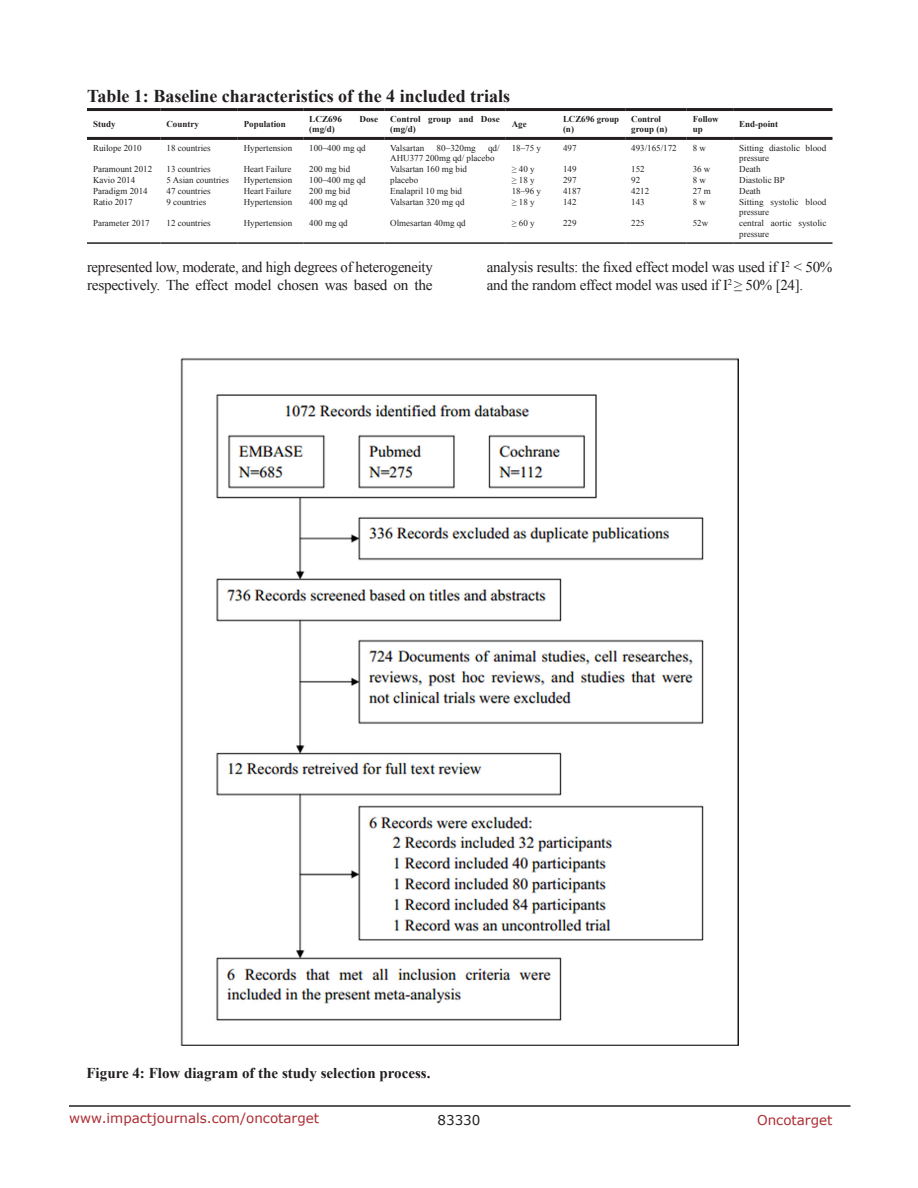
<style>
.page{position:relative;width:918px;height:1188px;background:#fff}
.page>*{position:absolute;margin:0;border:0;box-sizing:border-box;transform-origin:0 0}
.TableHeading{font:700 18px "Times New Roman";color:#231f20}
.BodyText{font:15px/18px "Times New Roman";letter-spacing:-.02em;color:#231f20}
.FigureText{font:700 15px "Times New Roman";color:#231f20}
.t1{font:13.5px "Verdana";color:#ac2b31}
.t2{font:13.5px "Verdana";color:#231f20}
.TableText{font:9px/10.8px "Times New Roman";color:#231f20}
.TableText-2{font:700 9px/10.8px "Times New Roman";color:#231f20}
</style>
<div class="page">
<hr style="left:69px;top:1105px;width:781px;height:2px;background:#231f20">
<img style="left:180px;top:358px;width:558px;height:687px">
<hr style="left:87px;top:108px;width:73px;height:3px;background:#231f20">
<hr style="left:160px;top:108px;width:78px;height:3px;background:#231f20">
<hr style="left:238px;top:108px;width:65px;height:3px;background:#231f20">
<hr style="left:303px;top:108px;width:81px;height:3px;background:#231f20">
<hr style="left:384px;top:108px;width:122px;height:3px;background:#231f20">
<hr style="left:506px;top:108px;width:51px;height:3px;background:#231f20">
<hr style="left:557px;top:108px;width:68px;height:3px;background:#231f20">
<hr style="left:625px;top:108px;width:62px;height:3px;background:#231f20">
<hr style="left:687px;top:108px;width:46px;height:3px;background:#231f20">
<hr style="left:733px;top:108px;width:100px;height:3px;background:#231f20">
<hr style="left:87px;top:137px;width:73px;height:3px;background:#231f20">
<hr style="left:160px;top:137px;width:78px;height:3px;background:#231f20">
<hr style="left:238px;top:137px;width:65px;height:3px;background:#231f20">
<hr style="left:303px;top:137px;width:81px;height:3px;background:#231f20">
<hr style="left:384px;top:137px;width:122px;height:3px;background:#231f20">
<hr style="left:506px;top:137px;width:51px;height:3px;background:#231f20">
<hr style="left:557px;top:137px;width:68px;height:3px;background:#231f20">
<hr style="left:625px;top:137px;width:62px;height:3px;background:#231f20">
<hr style="left:687px;top:137px;width:46px;height:3px;background:#231f20">
<hr style="left:733px;top:137px;width:100px;height:3px;background:#231f20">
<hr style="left:87px;top:242px;width:73px;height:2px;background:#231f20">
<hr style="left:160px;top:242px;width:78px;height:2px;background:#231f20">
<hr style="left:238px;top:242px;width:65px;height:2px;background:#231f20">
<hr style="left:303px;top:242px;width:81px;height:2px;background:#231f20">
<hr style="left:384px;top:242px;width:122px;height:2px;background:#231f20">
<hr style="left:506px;top:242px;width:51px;height:2px;background:#231f20">
<hr style="left:557px;top:242px;width:68px;height:2px;background:#231f20">
<hr style="left:625px;top:242px;width:62px;height:2px;background:#231f20">
<hr style="left:687px;top:242px;width:46px;height:2px;background:#231f20">
<hr style="left:733px;top:242px;width:100px;height:2px;background:#231f20">
<p class="TableHeading" style="left:87px;top:84px;width:425px">Table 1: Baseline characteristics of the 4 included trials</p>
<p class="TableText-2" style="left:93px;top:118px;width:24px">Study</p>
<p class="TableText-2" style="left:166px;top:118px;width:34px">Country</p>
<p class="TableText-2" style="left:244px;top:118px;width:44px">Population</p>
<p class="TableText-2" style="left:309px;top:113px;width:34px">LCZ696</p>
<p class="TableText-2" style="left:359px;top:113px;width:20px">Dose</p>
<p class="TableText-2" style="left:309px;top:124px;width:27px">(mg/d)</p>
<p class="TableText-2" style="left:390px;top:113px;width:111px">Control group and Dose (mg/d)</p>
<p class="TableText-2" style="left:512px;top:118px;width:16px">Age</p>
<p class="TableText-2" style="left:563px;top:113px;width:58px">LCZ696 group (n)</p>
<p class="TableText-2" style="left:631px;top:113px;width:38px">Control group (n)</p>
<p class="TableText-2" style="left:693px;top:113px;width:28px">Follow up</p>
<p class="TableText-2" style="left:739px;top:118px;width:41px">End-point</p>
<p class="TableText" style="left:93px;top:142px;width:50px">Ruilope 2010</p>
<p class="TableText" style="left:93px;top:164px;width:61px">Paramount 2012</p>
<p class="TableText" style="left:93px;top:175px;width:44px">Kavio 2014</p>
<p class="TableText" style="left:93px;top:185px;width:56px">Paradigm 2014</p>
<p class="TableText" style="left:93px;top:196px;width:41px">Ratio 2017</p>
<p class="TableText" style="left:93px;top:218px;width:58px">Parameter 2017</p>
<p class="TableText" style="left:166px;top:142px;width:46px">18 countries</p>
<p class="TableText" style="left:166px;top:164px;width:46px">13 countries</p>
<p class="TableText" style="left:166px;top:175px;width:64px">5 Asian countries</p>
<p class="TableText" style="left:166px;top:185px;width:46px">47 countries</p>
<p class="TableText" style="left:166px;top:196px;width:41px">9 countries</p>
<p class="TableText" style="left:166px;top:218px;width:46px">12 countries</p>
<p class="TableText" style="left:244px;top:142px;width:50px">Hypertension</p>
<p class="TableText" style="left:244px;top:164px;width:49px">Heart Failure</p>
<p class="TableText" style="left:244px;top:175px;width:50px">Hypertension</p>
<p class="TableText" style="left:244px;top:185px;width:49px">Heart Failure</p>
<p class="TableText" style="left:244px;top:196px;width:50px">Hypertension</p>
<p class="TableText" style="left:244px;top:218px;width:50px">Hypertension</p>
<p class="TableText" style="left:309px;top:142px;width:58px">100–400 mg qd</p>
<p class="TableText" style="left:309px;top:164px;width:43px">200 mg bid</p>
<p class="TableText" style="left:309px;top:175px;width:58px">100–400 mg qd</p>
<p class="TableText" style="left:309px;top:185px;width:43px">200 mg bid</p>
<p class="TableText" style="left:309px;top:196px;width:40px">400 mg qd</p>
<p class="TableText" style="left:309px;top:218px;width:40px">400 mg qd</p>
<p class="TableText" style="left:390px;top:142px;width:111px;text-indent:98px">qd/<br>AHU377 200mg qd/ placebo</p>
<p class="TableText" style="left:390px;top:164px;width:78px">Valsartan 160 mg bid</p>
<p class="TableText" style="left:390px;top:175px;width:29px">placebo</p>
<p class="TableText" style="left:390px;top:185px;width:73px">Enalapril 10 mg bid</p>
<p class="TableText" style="left:390px;top:196px;width:76px">Valsartan 320 mg qd</p>
<p class="TableText" style="left:390px;top:218px;width:77px">Olmesartan 40mg qd</p>
<p class="TableText" style="left:390px;top:142px;width:36px">Valsartan</p>
<p class="TableText" style="left:437px;top:142px;width:41px">80–320mg</p>
<p class="TableText" style="left:512px;top:142px;width:31px">18–75 y</p>
<p class="TableText" style="left:512px;top:164px;width:24px">≥ 40 y</p>
<p class="TableText" style="left:512px;top:175px;width:24px">≥ 18 y</p>
<p class="TableText" style="left:512px;top:185px;width:31px">18–96 y</p>
<p class="TableText" style="left:512px;top:196px;width:24px">≥ 18 y</p>
<p class="TableText" style="left:512px;top:218px;width:24px">≥ 60 y</p>
<p class="TableText" style="left:563px;top:142px;width:15px">497</p>
<p class="TableText" style="left:563px;top:164px;width:15px">149</p>
<p class="TableText" style="left:563px;top:175px;width:15px">297</p>
<p class="TableText" style="left:563px;top:185px;width:19px">4187</p>
<p class="TableText" style="left:563px;top:196px;width:15px">142</p>
<p class="TableText" style="left:563px;top:218px;width:15px">229</p>
<p class="TableText" style="left:631px;top:142px;width:47px">493/165/172</p>
<p class="TableText" style="left:631px;top:164px;width:15px">152</p>
<p class="TableText" style="left:631px;top:175px;width:10px">92</p>
<p class="TableText" style="left:631px;top:185px;width:19px">4212</p>
<p class="TableText" style="left:631px;top:196px;width:15px">143</p>
<p class="TableText" style="left:631px;top:218px;width:15px">225</p>
<p class="TableText" style="left:693px;top:142px;width:15px">8 w</p>
<p class="TableText" style="left:693px;top:164px;width:19px">36 w</p>
<p class="TableText" style="left:693px;top:175px;width:15px">8 w</p>
<p class="TableText" style="left:693px;top:185px;width:20px">27 m</p>
<p class="TableText" style="left:693px;top:196px;width:15px">8 w</p>
<p class="TableText" style="left:693px;top:218px;width:17px">52w</p>
<p class="TableText" style="left:739px;top:142px;width:89px">Sitting diastolic blood pressure</p>
<p class="TableText" style="left:739px;top:164px;width:23px">Death</p>
<p class="TableText" style="left:739px;top:175px;width:47px">Diastolic BP</p>
<p class="TableText" style="left:739px;top:185px;width:23px">Death</p>
<p class="TableText" style="left:739px;top:196px;width:89px">Sitting systolic blood pressure</p>
<p class="TableText" style="left:739px;top:218px;width:89px">central aortic systolic pressure</p>
<p class="BodyText" style="left:87px;top:258px;width:347px">represented low, moderate, and high degrees of heterogeneity respectively. The effect model chosen was based on the</p>
<p class="BodyText" style="left:487px;top:258px;width:347px">analysis results: the fixed effect model was used if I<sup>2</sup> &lt; 50% and the random effect model was used if I<sup>2</sup> ≥ 50% [24].</p>
<p class="FigureText" style="left:86px;top:1063px;width:345px">Figure 4: Flow diagram of the study selection process.</p>
<h3 class="t1" style="left:69px;top:1109px;width:252px">www.impactjournals.com/oncotarget</h3>
<h3 class="t2" style="left:438px;top:1111px;width:44px">83330</h3>
<h3 class="t1" style="left:757px;top:1111px;width:77px">Oncotarget</h3>
</div>
